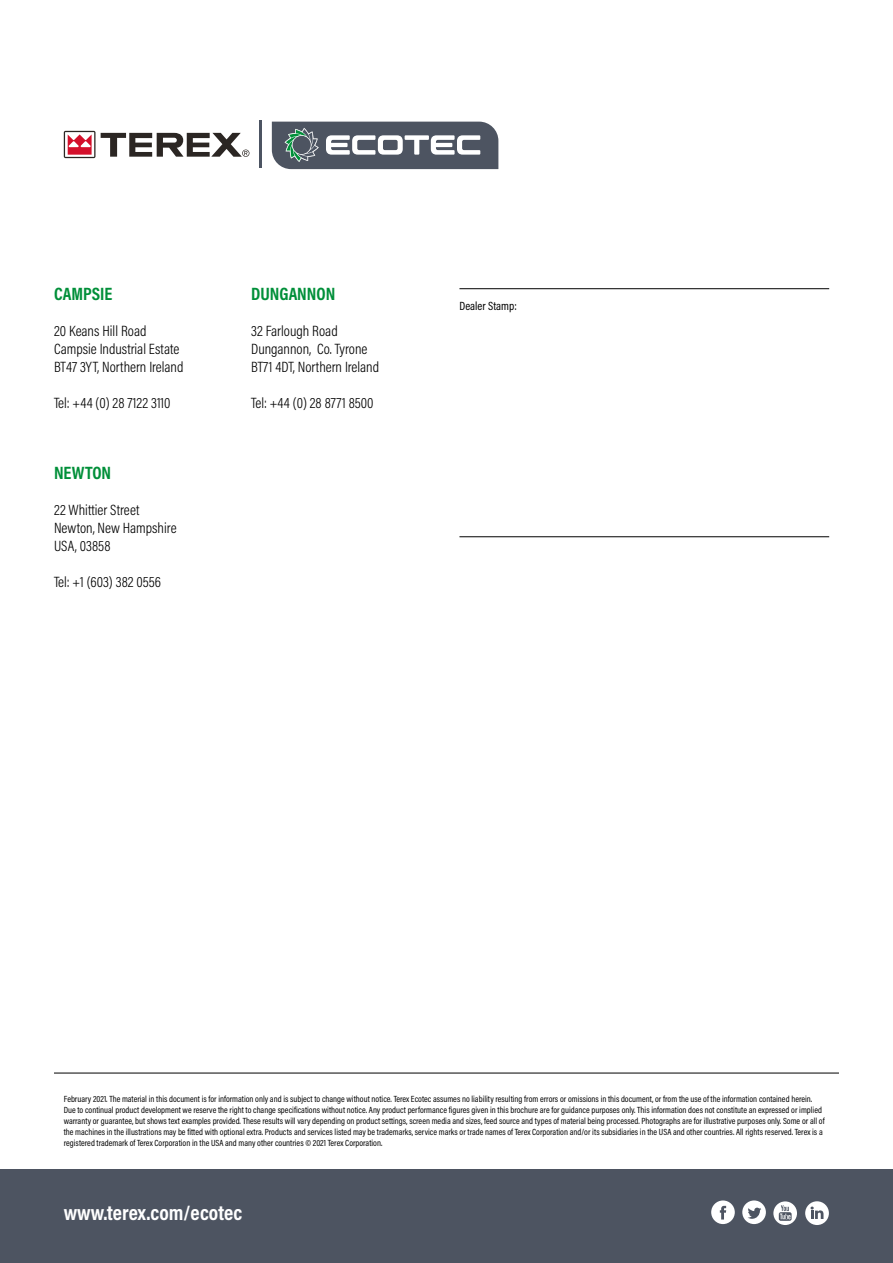
<style>
.page{position:relative;width:893px;height:1263px;background:#fff}
.page>*{position:absolute;margin:0;border:0;box-sizing:border-box;transform-origin:0 0}
.t1{font:700 21px "Acumin Pro Cond";color:#fff}
.t2{font:700 18px "Acumin Pro Cond";color:#008f39}
.t3{font:300 15px/18px "Acumin Pro Cond";color:#000}
.t4{font:12px "Acumin Pro Cond";color:#000}
.t5{font:9px/10.8px "Acumin Pro Cond";color:#000}
</style>
<div class="page">
<hr style="left:459px;top:288px;width:370px;height:1px;background:#000">
<hr style="left:459px;top:536px;width:370px;height:1px;background:#000">
<hr style="left:54px;top:1073px;width:785px;height:1px;background:#000">
<div style="left:0;top:1169px;width:893px;height:94px;background:#4d5461"></div>
<hr style="left:260px;top:121px;width:2px;height:47px;background:#4c5462">
<svg style="left:64px;top:131px;width:31px;height:27px"></svg>
<svg style="left:101px;top:133px;width:148px;height:24px"></svg>
<svg style="left:272px;top:122px;width:226px;height:47px;background:#6d747e"></svg>
<svg style="left:711px;top:1200px;width:24px;height:24px"></svg>
<div style="left:742px;top:1200px;width:24px;height:24px;background:#fff;border-radius:50%"></div>
<div style="left:773px;top:1201px;width:24px;height:24px;background:#fff;border-radius:50%"></div>
<svg style="left:748px;top:1207px;width:13px;height:12px"></svg>
<svg style="left:779px;top:1205px;width:13px;height:16px"></svg>
<div style="left:805px;top:1201px;width:24px;height:24px;background:#fff;border-radius:50%"></div>
<svg style="left:810px;top:1206px;width:13px;height:13px"></svg>
<h2 class="t2" style="left:54px;top:282px;width:60px">CAMPSIE</h2>
<h3 class="t3" style="left:54px;top:322px;width:131px">20 Keans Hill Road<br>Campsie Industrial Estate<br>BT47 3YT, Northern Ireland</h3>
<h3 class="t3" style="left:54px;top:394px;width:118px">Tel: +44 (0) 28 7122 3110</h3>
<h2 class="t2" style="left:54px;top:461px;width:59px">NEWTON</h2>
<h3 class="t3" style="left:54px;top:500px;width:124px">22 Whittier Street<br>Newton, New Hampshire<br>USA, 03858</h3>
<h3 class="t3" style="left:54px;top:572px;width:109px">Tel: +1 (603) 382 0556</h3>
<h2 class="t2" style="left:251px;top:282px;width:86px">DUNGANNON</h2>
<h3 class="t3" style="left:251px;top:322px;width:129px">32 Farlough Road<br>Dungannon, Co. Tyrone<br>BT71 4DT, Northern Ireland</h3>
<h3 class="t3" style="left:251px;top:394px;width:124px">Tel: +44 (0) 28 8771 8500</h3>
<h3 class="t4" style="left:459px;top:298px;width:59px">Dealer Stamp:</h3>
<p class="t5" style="left:64px;top:1094px;width:762px">February 2021. The material in this document is for information only and is subject to change without notice. Terex Ecotec assumes no liability resulting from errors or omissions in this document, or from the use of the information contained herein.<br>Due to continual product development we reserve the right to change specifications without notice. Any product performance figures given in this brochure are for guidance purposes only. This information does not constitute an expressed or implied warranty or guarantee, but shows text examples provided. These results will vary depending on product settings, screen media and sizes, feed source and types of material being processed. Photographs are for illustrative purposes only. Some or all of the machines in the illustrations may be fitted with optional extra. Products and services listed may be trademarks, service marks or trade names of Terex Corporation and/or its subsidiaries in the USA and other countries. All rights reserved. Terex is a registered trademark of Terex Corporation in the USA and many other countries © 2021 Terex Corporation.</p>
<h1 class="t1" style="left:64px;top:1199px;width:180px">www.terex.com/ecotec</h1>
</div>
